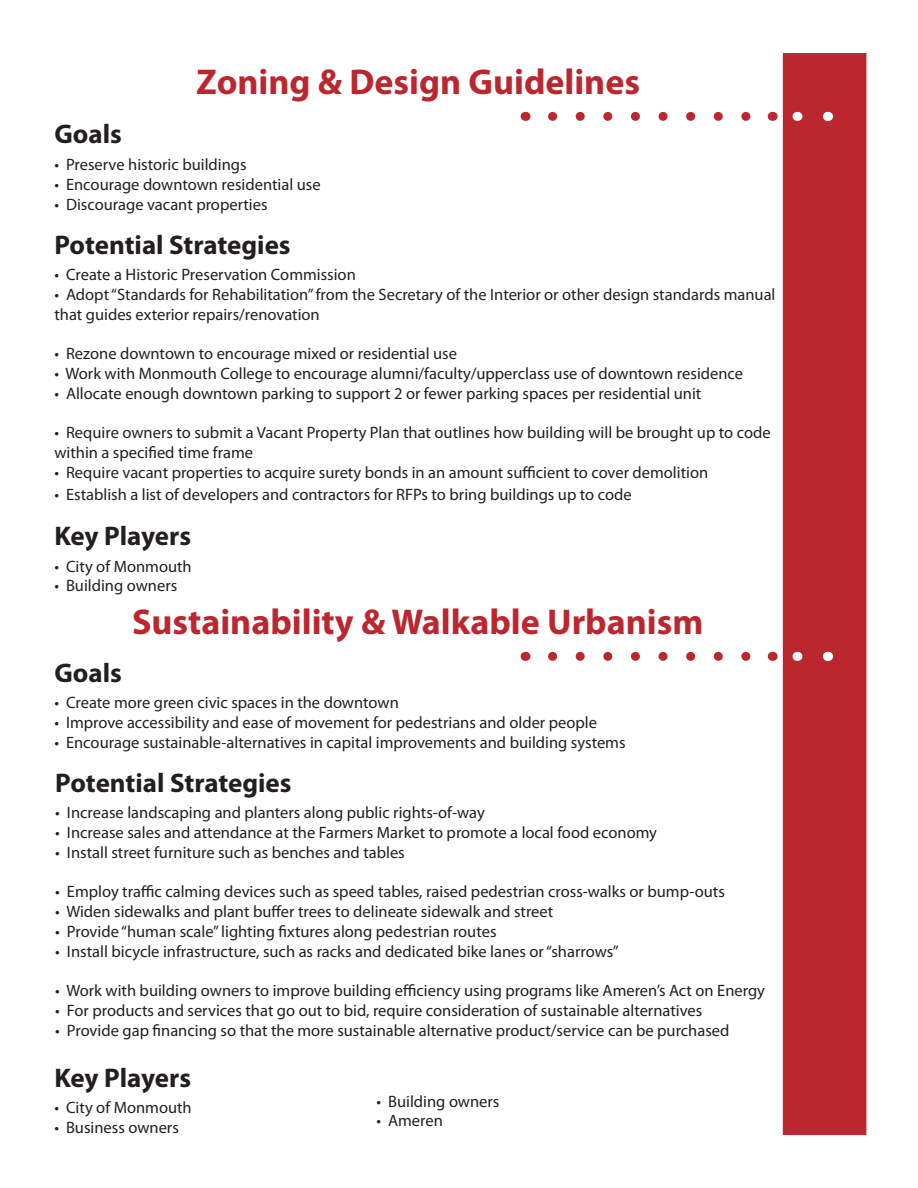
<style>
.page{position:relative;width:918px;height:1188px;background:#fff}
.page>*{position:absolute;margin:0;border:0;box-sizing:border-box;transform-origin:0 0}
.t1{font:700 36px "Myriad Pro";color:#bb272e}
.t2{font:700 27px "Myriad Pro";color:#231f20}
.t3{font:16.5px/19.8px "Myriad Pro";color:#231f20}
</style>
<div class="page">
<div style="left:783px;top:53px;width:83px;height:1082px;background:#bb272e"></div>
<svg style="left:553px;top:112px;width:198px;height:9px"></svg>
<svg style="left:823px;top:112px;width:6px;height:9px"></svg>
<svg style="left:553px;top:652px;width:198px;height:9px"></svg>
<svg style="left:823px;top:652px;width:6px;height:9px"></svg>
<p class="t1" style="left:196px;top:59px;width:445px">Zoning &amp; Design Guidelines</p>
<p class="t2" style="left:54px;top:117px;width:69px">Goals</p>
<p class="t3" style="left:54px;top:154px;width:194px">• Preserve historic buildings</p>
<p class="t3" style="left:54px;top:174px;width:268px">• Encourage downtown residential use</p>
<p class="t3" style="left:54px;top:194px;width:215px">• Discourage vacant properties</p>
<p class="t2" style="left:54px;top:227px;width:238px">Potential Strategies</p>
<p class="t3" style="left:54px;top:264px;width:303px">• Create a Historic Preservation Commission</p>
<p class="t3" style="left:54px;top:284px;width:723px">• Adopt “Standards for Rehabilitation” from the Secretary of the Interior or other design standards manual that guides exterior repairs/renovation</p>
<p class="t3" style="left:54px;top:344px;width:404px">• Rezone downtown to encourage mixed or residential use</p>
<p class="t3" style="left:54px;top:363px;width:690px">• Work with Monmouth College to encourage alumni/faculty/upperclass use of downtown residence</p>
<p class="t3" style="left:54px;top:383px;width:648px">• Allocate enough downtown parking to support 2 or fewer parking spaces per residential unit</p>
<p class="t3" style="left:54px;top:423px;width:718px">• Require owners to submit a Vacant Property Plan that outlines how building will be brought up to code within a specified time frame</p>
<p class="t3" style="left:54px;top:462px;width:655px">• Require vacant properties to acquire surety bonds in an amount sufficient to cover demolition</p>
<p class="t3" style="left:54px;top:484px;width:579px">• Establish a list of developers and contractors for RFPs to bring buildings up to code</p>
<p class="t2" style="left:54px;top:518px;width:138px">Key Players</p>
<p class="t3" style="left:54px;top:556px;width:139px">• City of Monmouth</p>
<p class="t3" style="left:54px;top:576px;width:124px">• Building owners</p>
<p class="t1" style="left:132px;top:599px;width:573px">Sustainability &amp; Walkable Urbanism</p>
<p class="t2" style="left:54px;top:655px;width:69px">Goals</p>
<p class="t3" style="left:54px;top:692px;width:346px">• Create more green civic spaces in the downtown</p>
<p class="t3" style="left:54px;top:712px;width:544px">• Improve accessibility and ease of movement for pedestrians and older people</p>
<p class="t3" style="left:54px;top:732px;width:573px">• Encourage sustainable-alternatives in capital improvements and building systems</p>
<p class="t2" style="left:55px;top:765px;width:238px">Potential Strategies</p>
<p class="t3" style="left:55px;top:803px;width:431px">• Increase landscaping and planters along public rights-of-way</p>
<p class="t3" style="left:55px;top:822px;width:603px">• Increase sales and attendance at the Farmers Market to promote a local food economy</p>
<p class="t3" style="left:55px;top:842px;width:351px">• Install street furniture such as benches and tables</p>
<p class="t3" style="left:55px;top:882px;width:671px">• Employ traffic calming devices such as speed tables, raised pedestrian cross-walks or bump-outs</p>
<p class="t3" style="left:55px;top:902px;width:499px">• Widen sidewalks and plant buffer trees to delineate sidewalk and street</p>
<p class="t3" style="left:55px;top:921px;width:443px">• Provide “human scale” lighting fixtures along pedestrian routes</p>
<p class="t3" style="left:55px;top:941px;width:565px">• Install bicycle infrastructure, such as racks and dedicated bike lanes or “sharrows”</p>
<p class="t3" style="left:55px;top:981px;width:711px">• Work with building owners to improve building efficiency using programs like Ameren’s Act on Energy</p>
<p class="t3" style="left:55px;top:1001px;width:649px">• For products and services that go out to bid, require consideration of sustainable alternatives</p>
<p class="t3" style="left:55px;top:1020px;width:676px">• Provide gap financing so that the more sustainable alternative product/service can be purchased</p>
<p class="t2" style="left:54px;top:1060px;width:138px">Key Players</p>
<p class="t3" style="left:54px;top:1098px;width:139px">• City of Monmouth</p>
<p class="t3" style="left:54px;top:1118px;width:126px">• Business owners</p>
<p class="t3" style="left:377px;top:1091px;width:124px">• Building owners</p>
<p class="t3" style="left:377px;top:1111px;width:68px">• Ameren</p>
</div>
